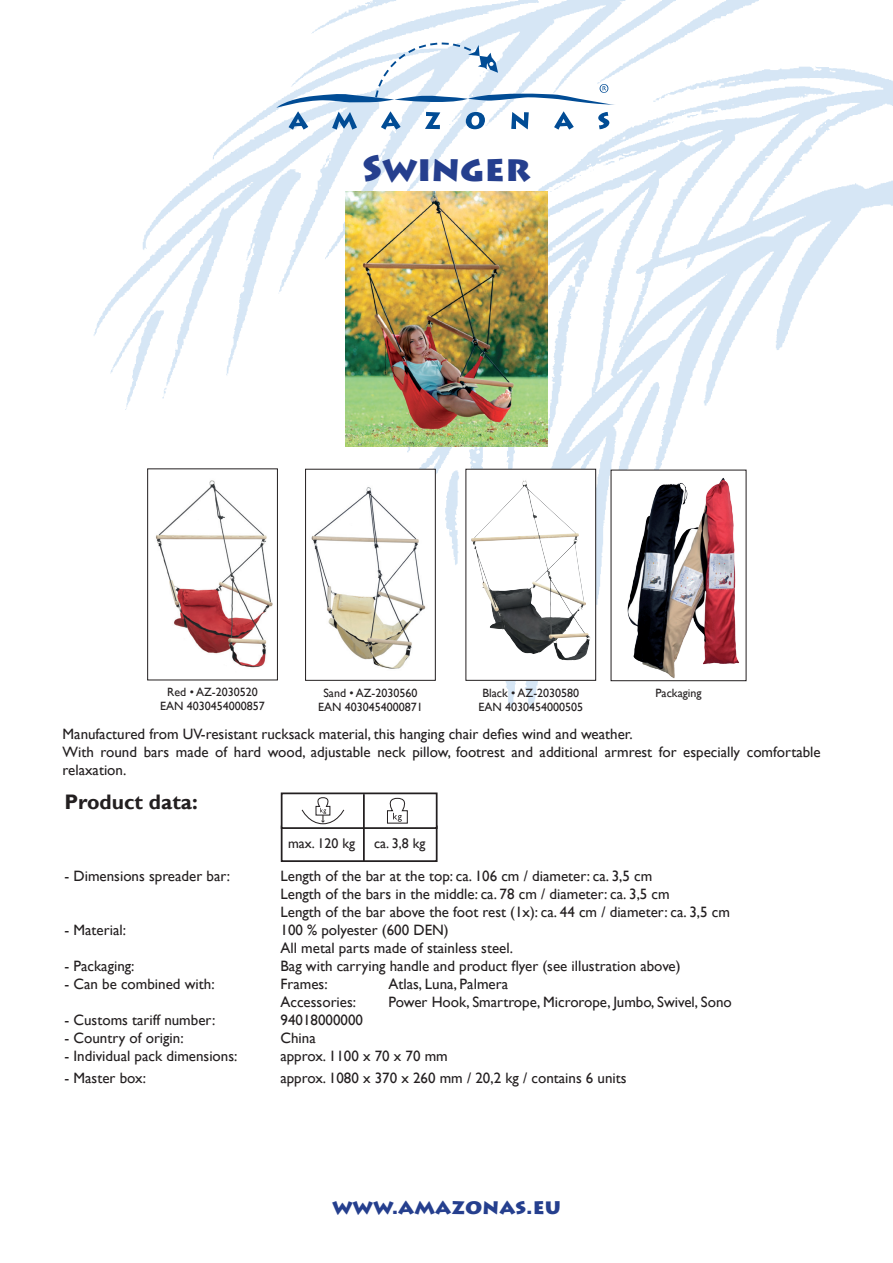
<style>
.page{position:relative;width:893px;height:1263px;background:#fff}
.page>*{position:absolute;margin:0;border:0;box-sizing:border-box;transform-origin:0 0}
.t1{font:900 36px "Lithos Pro";color:#253f8e}
.t2{font:900 21px "Lithos Pro";color:#253f8e}
.t3{font:700 21px "Gill Sans";color:#231f20}
.t4{font:15px/18px "Gill Sans";color:#231f20}
.t5{font:13.95px "Gill Sans";color:#231f20}
.t6{font:12px/14.4px "Gill Sans";color:#231f20;text-align:center}
</style>
<div class="page">
<img style="left:93px;top:0;width:800px;height:710px">
<svg style="left:276px;top:43px;width:341px;height:87px"></svg>
<img style="left:613px;top:474px;width:131px;height:205px">
<img style="left:307px;top:471px;width:127px;height:205px">
<div style="left:305px;top:469px;width:131px;height:212px;border:1px solid #231f20"></div>
<svg style="left:467px;top:471px;width:127px;height:208px"></svg>
<img style="left:471px;top:471px;width:52px;height:156px">
<div style="left:465px;top:469px;width:131px;height:212px;border:1px solid #231f20"></div>
<img style="left:149px;top:470px;width:127px;height:208px">
<div style="left:147px;top:468px;width:131px;height:212px;border:1px solid #231f20"></div>
<div style="left:281px;top:825px;width:157px;height:37px;border:2px solid #231f20"></div>
<div style="left:282px;top:793px;width:155px;height:35px;background:#fff"></div>
<div style="left:281px;top:792px;width:157px;height:37px;border:2px solid #231f20"></div>
<svg style="left:387px;top:797px;width:21px;height:27px"></svg>
<svg style="left:301px;top:797px;width:44px;height:28px"></svg>
<hr style="left:363px;top:794px;width:2px;height:68px;background:#231f20">
<img style="left:346px;top:191px;width:201px;height:255px">
<h1 class="t1" style="left:362px;top:146px;width:170px">SWINGER</h1>
<p class="t6" style="left:160px;top:685px;width:106px">Red • AZ-2030520<br>EAN 4030454000857</p>
<p class="t6" style="left:318px;top:686px;width:106px">Sand • AZ-2030560<br>EAN 4030454000871</p>
<p class="t6" style="left:478px;top:686px;width:106px">Black • AZ-2030580<br>EAN 4030454000505</p>
<p class="t4" style="left:63px;top:725px;width:760px">Manufactured from UV-resistant rucksack material, this hanging chair defies wind and weather.<br>With round bars made of hard wood, adjustable neck pillow, footrest and additional armrest for especially comfortable relaxation.</p>
<h2 class="t3" style="left:64px;top:789px;width:135px">Product data:</h2>
<p class="t6" style="left:655px;top:686px;width:48px">Packaging</p>
<p class="t5" style="left:288px;top:835px;width:68px">max. 120 kg</p>
<p class="t5" style="left:374px;top:835px;width:53px">ca. 3,8 kg</p>
<p class="t4" style="left:64px;top:867px;width:167px">- Dimensions spreader bar:</p>
<p class="t4" style="left:280px;top:867px;width:451px">Length of the bar at the top: ca. 106 cm / diameter: ca. 3,5 cm<br>Length of the bars in the middle: ca. 78 cm / diameter: ca. 3,5 cm<br>Length of the bar above the foot rest (1x): ca. 44 cm / diameter: ca. 3,5 cm</p>
<p class="t4" style="left:64px;top:921px;width:63px">- Material:</p>
<p class="t4" style="left:280px;top:921px;width:234px">100 % polyester (600 DEN)<br>All metal parts made of stainless steel.</p>
<p class="t4" style="left:64px;top:957px;width:72px">- Packaging:</p>
<p class="t4" style="left:280px;top:957px;width:402px">Bag with carrying handle and product flyer (see illustration above)</p>
<p class="t4" style="left:64px;top:975px;width:152px">- Can be combined with:</p>
<p class="t4" style="left:280px;top:975px;width:49px">Frames:</p>
<p class="t4" style="left:388px;top:975px;width:121px">Atlas, Luna, Palmera</p>
<p class="t4" style="left:280px;top:993px;width:77px">Accessories:</p>
<p class="t4" style="left:388px;top:993px;width:345px">Power Hook, Smartrope, Microrope, Jumbo, Swivel, Sono</p>
<p class="t4" style="left:64px;top:1011px;width:152px">- Customs tariff number:</p>
<p class="t4" style="left:280px;top:1011px;width:84px">94018000000</p>
<p class="t4" style="left:64px;top:1029px;width:121px">- Country of origin:</p>
<p class="t4" style="left:280px;top:1029px;width:37px">China</p>
<p class="t4" style="left:64px;top:1047px;width:174px">- Individual pack dimensions:</p>
<p class="t4" style="left:280px;top:1047px;width:169px">approx. 1100 x 70 x 70 mm</p>
<p class="t4" style="left:64px;top:1069px;width:83px">- Master box:</p>
<p class="t4" style="left:280px;top:1069px;width:348px">approx. 1080 x 370 x 260 mm / 20,2 kg / contains 6 units</p>
<h2 class="t2" style="left:332px;top:1194px;width:230px">WWW.AMAZONAS.EU</h2>
</div>
